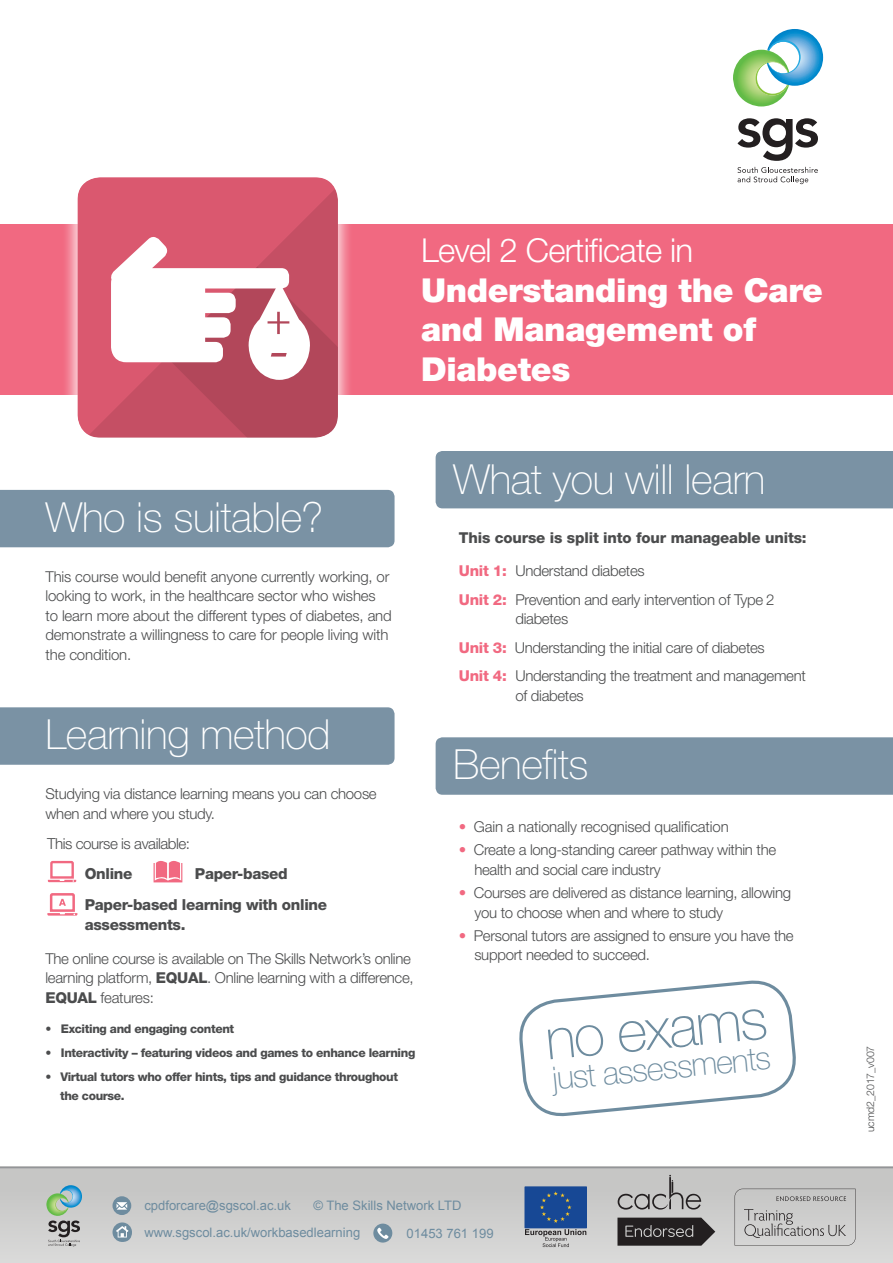
<style>
.page{position:relative;width:893px;height:1263px;background:#fff}
.page>*{position:absolute;margin:0;border:0;box-sizing:border-box;transform-origin:0 0}
.t1{font:100 57.6px "Helvetica Neue LT Pro";color:#6e8c9f}
.t2{font:100 41.55px "Helvetica Neue LT Pro";letter-spacing:-.01em;color:#fff}
.t3{font:900 33px/39.6px "Helvetica Neue LT Pro";letter-spacing:-.01em;color:#fff}
.t4{font:300 33px "Helvetica Neue LT Pro";letter-spacing:-.02em;color:#fff}
.t5{font:100 32.25px "Helvetica Neue LT Pro";color:#6e8c9f}
.t6{font:800 15.15px/31.5px "Helvetica Neue LT Pro";letter-spacing:-.02em;color:#4b4c4d}
.t7{font:300 15.15px "Helvetica Neue LT Pro";letter-spacing:-.03em;color:#4b4c4d}
.t8{font:300 15px/19.5px "Helvetica Neue LT Pro";letter-spacing:-.02em;color:#4b4c4d}
.t9{font:800 15px "Helvetica Neue LT Pro";letter-spacing:-.01em;color:#4b4c4d}
.t10{font:13.05px "Arial";color:#6e8c9f}
.t11{font:800 12px/18.8px "Helvetica Neue LT Pro";letter-spacing:-.03em;color:#4b4c4d}
.t12{font:300 10.5px "Helvetica Neue LT Pro";letter-spacing:-.01em;color:#4b4c4d}
.s1{font-weight:800;color:#f16981}
.s2{font-weight:800}
.s3{font-weight:300}
.s4{color:#f16981}
</style>
<div class="page">
<div style="left:0;top:224px;width:893px;height:171px;background:#f16981"></div>
<div style="left:0;top:1167px;width:893px;height:96px;background:linear-gradient(to right,#cecece,#cdcdcc)"></div>
<hr style="left:0;top:1167px;width:893px;height:1px;background:#939598">
<div style="left:62px;top:162px;width:292px;height:292px;background:#fff;opacity:.75"></div>
<svg style="left:77px;top:177px;width:261px;height:261px;background:#d95b71"></svg>
<svg style="left:110px;top:236px;width:228px;height:202px;background:#d78d9a"></svg>
<div style="left:436px;top:451px;width:457px;height:57px;background:#7a92a4"></div>
<div style="left:436px;top:737px;width:457px;height:58px;background:#7a92a4"></div>
<svg style="left:48px;top:861px;width:28px;height:21px"></svg>
<svg style="left:154px;top:861px;width:28px;height:21px"></svg>
<svg style="left:47px;top:893px;width:30px;height:22px"></svg>
<div style="left:0;top:490px;width:395px;height:57px;background:#7a92a4"></div>
<div style="left:0;top:707px;width:395px;height:58px;background:#7a92a4"></div>
<svg style="left:519px;top:980px;width:277px;height:137px"></svg>
<svg style="left:525px;top:1229px;width:61px;height:18px"></svg>
<div style="left:525px;top:1187px;width:61px;height:41px;background:#174895"></div>
<div style="left:525px;top:1187px;width:62px;height:41px;border:1px solid #174895"></div>
<svg style="left:540px;top:1191px;width:32px;height:32px"></svg>
<svg style="left:618px;top:1175px;width:83px;height:34px;background:#afafae"></svg>
<svg style="left:617px;top:1217px;width:98px;height:29px;background:#413e3f"></svg>
<svg style="left:735px;top:1189px;width:120px;height:56px;background:#c1c1c0"></svg>
<svg style="left:737px;top:167px;width:81px;height:17px"></svg>
<svg style="left:737px;top:118px;width:81px;height:43px"></svg>
<svg style="left:733px;top:29px;width:90px;height:78px"></svg>
<svg style="left:112px;top:1222px;width:20px;height:20px"></svg>
<svg style="left:116px;top:1226px;width:13px;height:11px"></svg>
<div style="left:113px;top:1196px;width:18px;height:19px;background:#6e8c9f;border-radius:50%"></div>
<svg style="left:116px;top:1202px;width:11px;height:8px"></svg>
<div style="left:373px;top:1223px;width:19px;height:19px;background:#6e8c9f;border-radius:50%"></div>
<svg style="left:377px;top:1228px;width:12px;height:11px"></svg>
<svg style="left:46px;top:1185px;width:36px;height:61px;background:#9cb0aa"></svg>
<h3 class="t4" style="left:421px;top:230px;width:274px">Level 2 Certificate in</h3>
<h3 class="t3" style="left:421px;top:270px;width:403px">Understanding the Care and Management of<br>Diabetes</h3>
<h2 class="t2" style="left:45px;top:493px;width:279px">Who is suitable?</h2>
<p class="t8" style="left:45px;top:566px;width:348px">This course would benefit anyone currently working, or looking to work, in the healthcare sector who wishes to learn more about the different types of diabetes, and demonstrate a willingness to care for people living with the condition.</p>
<h2 class="t2" style="left:45px;top:711px;width:287px">Learning method</h2>
<h2 class="t2" style="left:453px;top:456px;width:314px">What you will learn</h2>
<p class="t9" style="left:459px;top:528px;width:349px">This course is split into four manageable units:</p>
<p class="t8" style="left:459px;top:556px;width:317px;line-height:28.5px"><span class="s1">Unit 1:</span> Understand diabetes<br><span class="s1">Unit 2:</span> Prevention and early intervention of Type 2</p>
<p class="t8" style="left:459px;top:604px;width:349px;line-height:28.5px;text-indent:57px">diabetes<br><span class="s1">Unit 3:</span> Understanding the initial care of diabetes<br><span class="s1">Unit 4:</span> Understanding the treatment and management</p>
<p class="t8" style="left:515px;top:685px;width:70px">of diabetes</p>
<h2 class="t2" style="left:453px;top:740px;width:137px">Benefits</h2>
<p class="t8" style="left:45px;top:784px;width:333px">Studying via distance learning means you can choose when and where you study.</p>
<p class="t7" style="left:47px;top:834px;width:144px">This course is available:</p>
<p class="t6" style="left:85px;top:857px;width:49px">Online</p>
<p class="t6" style="left:85px;top:857px;width:244px;text-indent:110px">Paper-based<br>Paper-based learning with online</p>
<p class="t6" style="left:85px;top:908px;width:102px">assessments.</p>
<p class="t8" style="left:45px;top:948px;width:370px">The online course is available on The Skills Network’s online learning platform, <span class="s2">EQUAL</span>. Online learning with a difference,<br><span class="s2">EQUAL</span> features:</p>
<p class="t11" style="left:45px;top:1019px;width:190px"><span class="s3">•</span> Exciting and engaging content</p>
<p class="t11" style="left:45px;top:1043px;width:371px"><span class="s3">•</span> Interactivity – featuring videos and games to enhance learning</p>
<p class="t11" style="left:60px;top:1067px;width:339px;text-indent:-15px"><span class="s3">•</span> Virtual tutors who offer hints, tips and guidance throughout the course.</p>
<p class="t8" style="left:459px;top:817px;width:271px"><span class="s4">•</span> Gain a nationally recognised qualification</p>
<p class="t8" style="left:474px;top:840px;width:303px;text-indent:-15px"><span class="s4">•</span> Create a long-standing career pathway within the health and social care industry</p>
<p class="t8" style="left:474px;top:883px;width:318px;text-indent:-15px"><span class="s4">•</span> Courses are delivered as distance learning, allowing you to choose when and where to study</p>
<p class="t8" style="left:474px;top:925px;width:321px;text-indent:-15px"><span class="s4">•</span> Personal tutors are assigned to ensure you have the support needed to succeed.</p>
<h1 class="t1" style="left:542px;top:1007px;width:224px;rotate:-6deg">no exams</h1>
<h3 class="t5" style="left:551px;top:1061px;width:220px;rotate:-6deg">just assessments</h3>
<p class="t10" style="left:144px;top:1197px;width:148px">cpdforcare@sgscol.ac.uk</p>
<p class="t10" style="left:313px;top:1197px;width:150px">© The Skills Network LTD</p>
<p class="t10" style="left:144px;top:1224px;width:217px">www.sgscol.ac.uk/workbasedlearning</p>
<p class="t10" style="left:407px;top:1225px;width:88px">01453 761 199</p>
<p class="t12" style="left:864px;top:1132px;width:88px;rotate:-90deg">ucmd2_2017_v007</p>
</div>
